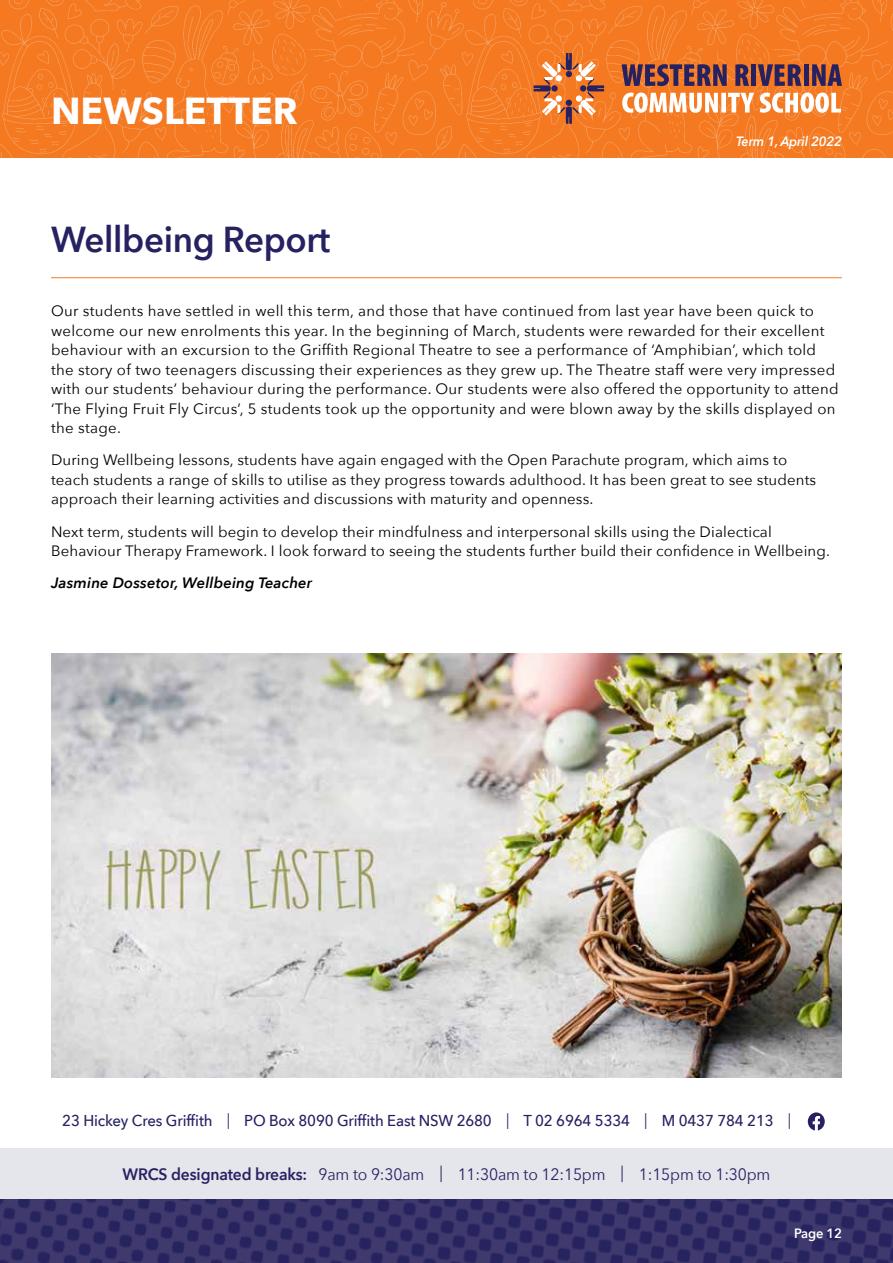
<style>
.page{position:relative;width:893px;height:1263px;background:#fff}
.page>*{position:absolute;margin:0;border:0;box-sizing:border-box;transform-origin:0 0}
.t1{font:700 37.5px "Avenir Next";color:#fff}
.t2{font:600 36px "Avenir Next";letter-spacing:-.01em;color:#262262}
.t3{font:16.5px "Avenir Next";letter-spacing:-.01em;color:#262262;scale:.95 1}
.t4{font:500 15.75px "Avenir Next";letter-spacing:-.01em;color:#262262;scale:.95 1}
.t5{font:15px/19.5px "Avenir Next";letter-spacing:.02em;color:#000}
.t6{font:italic 600 15px "Avenir Next";letter-spacing:.01em;color:#000}
.t7{font:italic 600 13.5px "Avenir Next";letter-spacing:-.01em;color:#fff;scale:.95 1}
.t8{font:600 13.5px "Avenir Next";letter-spacing:-.01em;color:#fff;scale:.95 1}
.s1{font-weight:400}
.s2{font-weight:600}
</style>
<div class="page">
<img style="left:0;top:1200px;width:893px;height:63px">
<img style="left:0;top:0;width:893px;height:157px">
<svg style="left:622px;top:93px;width:219px;height:20px"></svg>
<svg style="left:534px;top:53px;width:70px;height:71px;background:#dc834a"></svg>
<svg style="left:622px;top:64px;width:105px;height:22px;background:#77464a"></svg>
<svg style="left:735px;top:64px;width:14px;height:22px"></svg>
<div style="left:751px;top:64px;width:5px;height:22px;background:#262262"></div>
<svg style="left:758px;top:64px;width:43px;height:22px"></svg>
<div style="left:803px;top:64px;width:5px;height:22px;background:#262262"></div>
<svg style="left:812px;top:64px;width:30px;height:22px"></svg>
<div style="left:0;top:1149px;width:893px;height:51px;background:#e5e5ec"></div>
<svg style="left:808px;top:1112px;width:17px;height:18px"></svg>
<hr style="left:51px;top:277px;width:791px;height:1px;background:#f47920">
<img style="left:51px;top:654px;width:791px;height:423px">
<h1 class="t1" style="left:51px;top:78px;width:248px">NEWSLETTER</h1>
<h2 class="t2" style="left:51px;top:209px;width:281px">Wellbeing Report</h2>
<p class="t7" style="left:736px;top:130px;width:113px">Term 1, April 2022</p>
<p class="t5" style="left:51px;top:300px;width:789px">Our students have settled in well this term, and those that have continued from last year have been quick to welcome our new enrolments this year. In the beginning of March, students were rewarded for their excellent behaviour with an excursion to the Griffith Regional Theatre to see a performance of ‘Amphibian’, which told the story of two teenagers discussing their experiences as they grew up. The Theatre staff were very impressed with our students’ behaviour during the performance. Our students were also offered the opportunity to attend ‘The Flying Fruit Fly Circus’, 5 students took up the opportunity and were blown away by the skills displayed on the stage.</p>
<p class="t5" style="left:51px;top:450px;width:767px">During Wellbeing lessons, students have again engaged with the Open Parachute program, which aims to teach students a range of skills to utilise as they progress towards adulthood. It has been great to see students approach their learning activities and discussions with maturity and openness.</p>
<p class="t5" style="left:51px;top:521px;width:780px">Next term, students will begin to develop their mindfulness and interpersonal skills using the Dialectical<br>Behaviour Therapy Framework. I look forward to seeing the students further build their confidence in Wellbeing.</p>
<p class="t6" style="left:51px;top:570px;width:262px">Jasmine Dossetor, Wellbeing Teacher</p>
<p class="t4" style="left:62px;top:1107px;width:769px">23 Hickey Cres Griffith <span class="s1">|</span> PO Box 8090 Griffith East NSW 2680 <span class="s1">|</span> T 02 6964 5334 <span class="s1">|</span> M 0437 784 213 <span class="s1">|</span></p>
<p class="t3" style="left:123px;top:1160px;width:683px"><span class="s2">WRCS designated breaks:</span> 9am to 9:30am | 11:30am to 12:15pm | 1:15pm to 1:30pm</p>
<p class="t8" style="left:794px;top:1221px;width:52px">Page 12</p>
</div>
